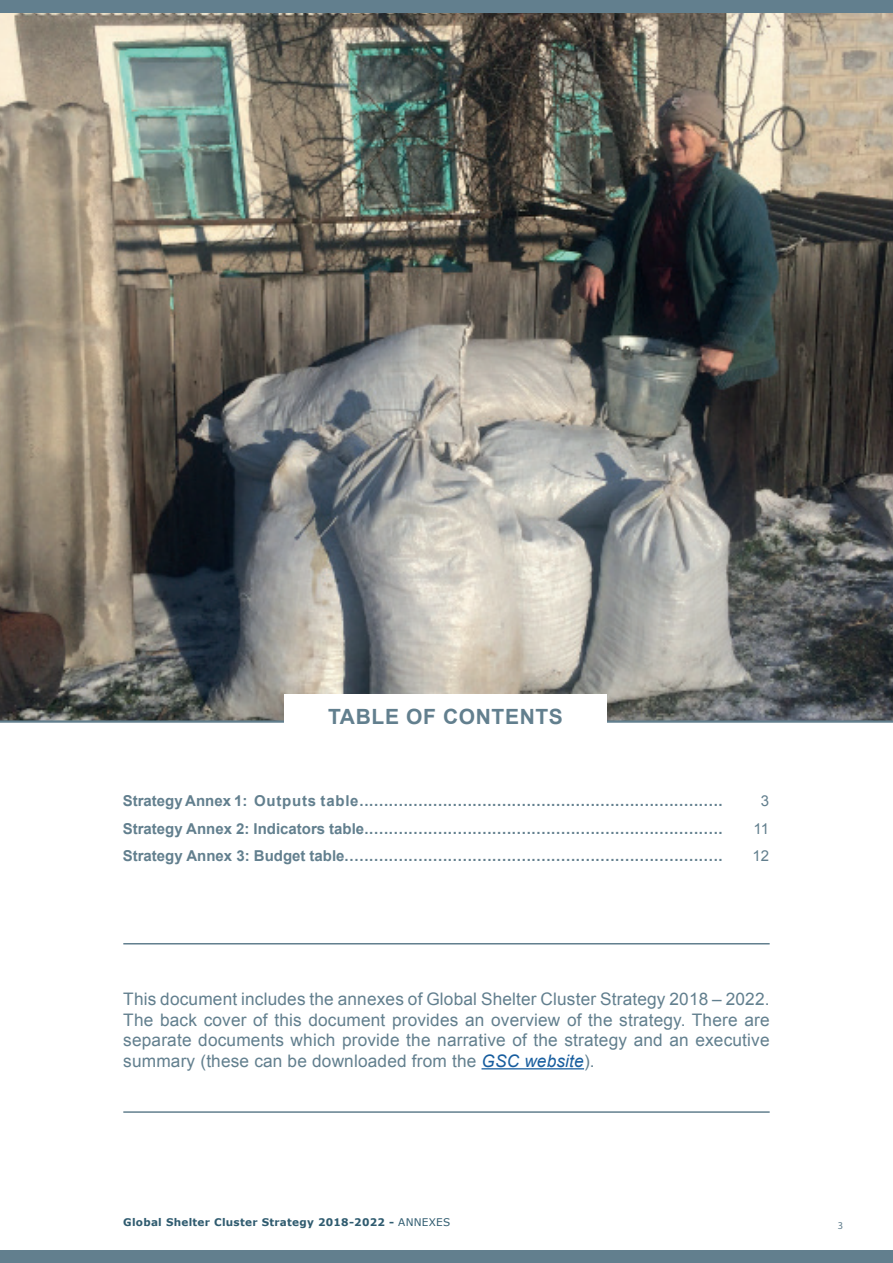
<style>
.page{position:relative;width:893px;height:1263px;background:#fff}
.page>*{position:absolute;margin:0;border:0;box-sizing:border-box;transform-origin:0 0}
.t1{font:700 21px "Arial";letter-spacing:.03em;color:#627f8e}
.t2{font:17.25px/20.7px "Arial";letter-spacing:.01em;color:#627f8e;text-align:justify}
.t3{font:700 15px/27px "Arial";color:#627f8e;text-align:justify}
.t4{font:15px/27px "Arial";color:#627f8e;text-align:center}
.t5{font:700 10.5px "Verdana";letter-spacing:.025em;color:#2f5b6f}
.t6{font:10.5px "Myriad Pro";color:#627f8e}
.s1{font-style:italic;color:#175d9e}
.s2{font-weight:400}
</style>
<div class="page">
<img style="left:0;top:13px;width:893px;height:707px">
<hr style="left:0;top:720px;width:893px;height:3px;background:#627f8e">
<hr style="left:123px;top:943px;width:647px;height:1px;background:#627f8e">
<hr style="left:123px;top:1111px;width:647px;height:2px;background:#627f8e">
<div style="left:284px;top:694px;width:323px;height:32px;background:#fff"></div>
<hr style="left:481px;top:1068px;width:103px;height:1px;background:#175d9e">
<div style="left:0;top:0;width:893px;height:13px;background:#627f8e"></div>
<div style="left:0;top:1250px;width:893px;height:13px;background:#627f8e"></div>
<h1 class="t1" style="left:328px;top:702px;width:236px">TABLE OF CONTENTS</h1>
<p class="t3" style="left:123px;top:788px;width:601px">Strategy Annex 1: Outputs table..........................................................................<br>Strategy Annex 2: Indicators table.........................................................................<br>Strategy Annex 3: Budget table.............................................................................</p>
<p class="t4" style="left:752px;top:788px;width:18px">3<br>11<br>12</p>
<p class="t2" style="left:123px;top:989px;width:648px">This document includes the annexes of Global Shelter Cluster Strategy 2018 – 2022.<br>The back cover of this document provides an overview of the strategy. There are separate documents which provide the narrative of the strategy and an executive summary (these can be downloaded from the <span class="s1">GSC website</span>).</p>
<p class="t5" style="left:123px;top:1215px;width:329px">Global Shelter Cluster Strategy 2018-2022 - <span class="s2">ANNEXES</span></p>
<p class="t6" style="left:838px;top:1219px;width:7px">3</p>
</div>
